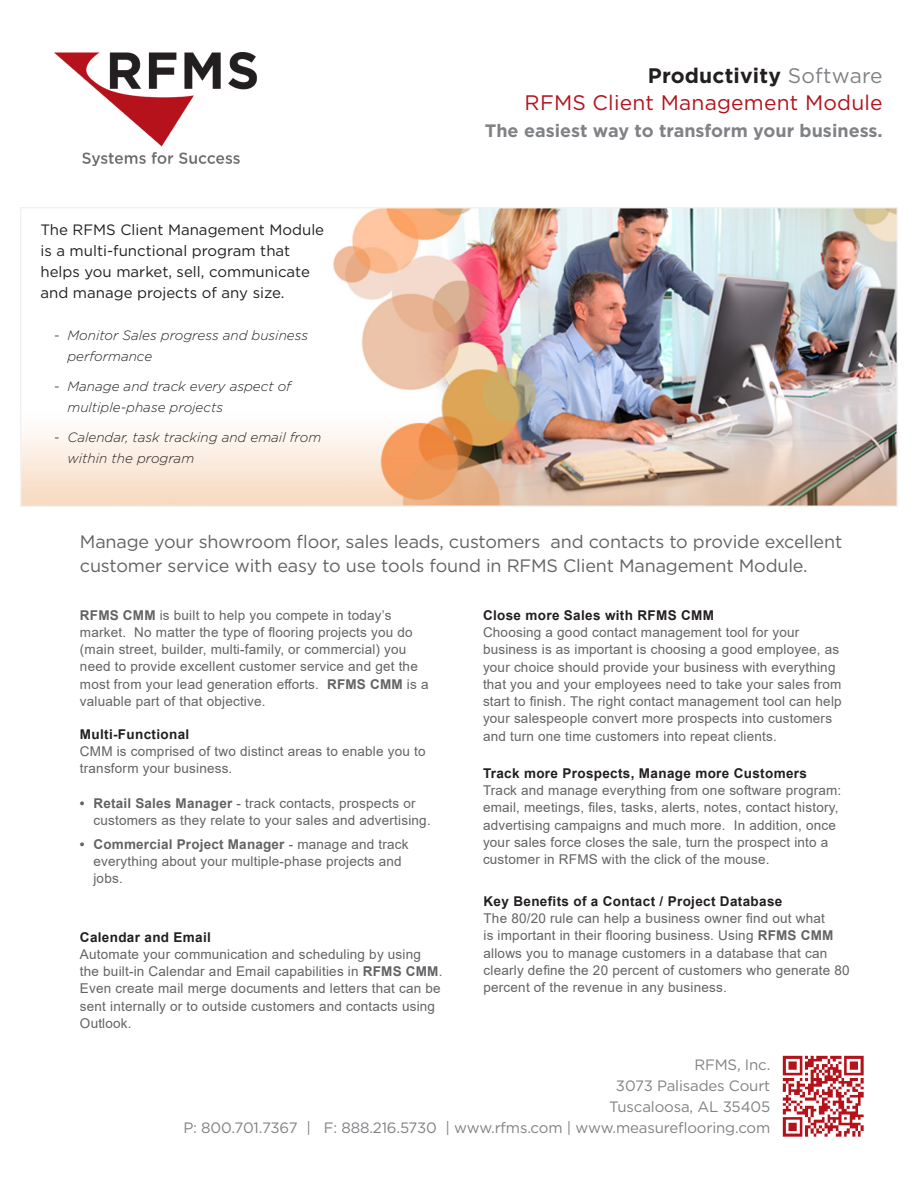
<style>
.page{position:relative;width:918px;height:1188px;background:#fff}
.page>*{position:absolute;margin:0;border:0;box-sizing:border-box;transform-origin:0 0}
.Line_2_Top_Header{font:21px "Gotham";letter-spacing:.01em;color:#b5121b}
.t1{font:700 21px "Gotham";letter-spacing:.01em;color:#231f20}
.Middle_Heading{font:18px/24px "Gotham";letter-spacing:-.01em;color:#636366}
.Line_2_Top_Header-2{font:700 18px "Gotham";color:#808285}
.t2{font:15px/21px "Gotham";color:#231f20}
.t3{font:15px "Gotham";letter-spacing:-.01em;color:#808285}
.Main_Body_Text{font:13.5px/17.2px "Arial";letter-spacing:.015em;color:#636366}
.Sub_Heading_Text{font:13.5px/17.2px "Arial";letter-spacing:.015em;color:#636366}
.t4{font:italic 300 13.5px/21px "Gotham";color:#231f20}
.Sub_Heading_Text-2{font:700 13.5px "Arial";letter-spacing:.025em;color:#231f20}
.s1{font-style:normal}
.s2{font-weight:400;color:#808285}
.s3{font-weight:700}
</style>
<div class="page">
<img style="left:55px;top:52px;width:201px;height:113px">
<img style="left:21px;top:208px;width:876px;height:299px">
<img style="left:782px;top:1055px;width:82px;height:82px">
<p class="t2" style="left:40px;top:220px;width:285px">The RFMS Client Management Module is a multi-functional program that helps you market, sell, communicate and manage projects of any size.</p>
<p class="t4" style="left:68px;top:325px;width:242px;text-indent:-14px"><span class="s1">-</span> Monitor Sales progress and business performance</p>
<p class="t4" style="left:68px;top:376px;width:225px;text-indent:-14px"><span class="s1">-</span> Manage and track every aspect of multiple-phase projects</p>
<p class="t4" style="left:68px;top:427px;width:255px;text-indent:-14px"><span class="s1">-</span> Calendar, task tracking and email from within the program</p>
<p class="t1" style="left:648px;top:63px;width:236px">Productivity <span class="s2">Software</span></p>
<p class="Line_2_Top_Header" style="left:525px;top:90px;width:360px">RFMS Client Management Module</p>
<p class="Line_2_Top_Header-2" style="left:485px;top:120px;width:399px">The easiest way to transform your business.</p>
<p class="Middle_Heading" style="left:80px;top:529px;width:764px">Manage your showroom floor, sales leads, customers and contacts to provide excellent customer service with easy to use tools found in RFMS Client Management Module.</p>
<p class="Main_Body_Text" style="left:80px;top:606px;width:350px"><span class="s3">RFMS CMM</span> is built to help you compete in today’s market. No matter the type of flooring projects you do (main street, builder, multi-family, or commercial) you need to provide excellent customer service and get the most from your lead generation efforts. <span class="s3">RFMS CMM</span> is a valuable part of that objective.</p>
<p class="Sub_Heading_Text-2" style="left:483px;top:606px;width:233px">Close more Sales with RFMS CMM</p>
<p class="Main_Body_Text" style="left:483px;top:624px;width:360px">Choosing a good contact management tool for your business is as important is choosing a good employee, as your choice should provide your business with everything that you and your employees need to take your sales from start to finish. The right contact management tool can help your salespeople convert more prospects into customers</p>
<p class="Sub_Heading_Text-2" style="left:80px;top:724px;width:111px">Multi-Functional</p>
<p class="Main_Body_Text" style="left:483px;top:727px;width:295px">and turn one time customers into repeat clients.</p>
<p class="Main_Body_Text" style="left:80px;top:742px;width:347px">CMM is comprised of two distinct areas to enable you to transform your business.</p>
<p class="Main_Body_Text" style="left:93px;top:794px;width:339px;text-indent:-14px"><span class="s3">• Retail Sales Manager</span> - track contacts, prospects or customers as they relate to your sales and advertising.</p>
<p class="Main_Body_Text" style="left:93px;top:835px;width:317px;text-indent:-14px"><span class="s3">• Commercial Project Manager</span> - manage and track everything about your multiple-phase projects and jobs.</p>
<p class="Sub_Heading_Text-2" style="left:483px;top:764px;width:326px">Track more Prospects, Manage more Customers</p>
<p class="Main_Body_Text" style="left:483px;top:782px;width:360px">Track and manage everything from one software program: email, meetings, files, tasks, alerts, notes, contact history, advertising campaigns and much more. In addition, once your sales force closes the sale, turn the prospect into a customer in RFMS with the click of the mouse.</p>
<p class="Sub_Heading_Text-2" style="left:484px;top:892px;width:300px">Key Benefits of a Contact / Project Database</p>
<p class="Main_Body_Text" style="left:484px;top:910px;width:368px">The 80/20 rule can help a business owner find out what<br>is important in their flooring business. Using <span class="s3">RFMS CMM </span>allows you to manage customers in a database that can clearly define the 20 percent of customers who generate 80 percent of the revenue in any business.</p>
<p class="Sub_Heading_Text-2" style="left:80px;top:927px;width:133px">Calendar and Email</p>
<p class="Sub_Heading_Text" style="left:80px;top:945px;width:364px">Automate your communication and scheduling by using the built-in Calendar and Email capabilities in <span class="s3">RFMS CMM</span>.<br>Even create mail merge documents and letters that can be sent internally or to outside customers and contacts using Outlook.</p>
<p class="t3" style="left:694px;top:1056px;width:77px">RFMS, Inc.</p>
<p class="t3" style="left:616px;top:1077px;width:156px">3073 Palisades Court</p>
<p class="t3" style="left:609px;top:1098px;width:163px">Tuscaloosa, AL 35405</p>
<p class="t3" style="left:183px;top:1119px;width:588px">P: 800.701.7367 | F: 888.216.5730 | www.rfms.com | www.measureflooring.com</p>
</div>
